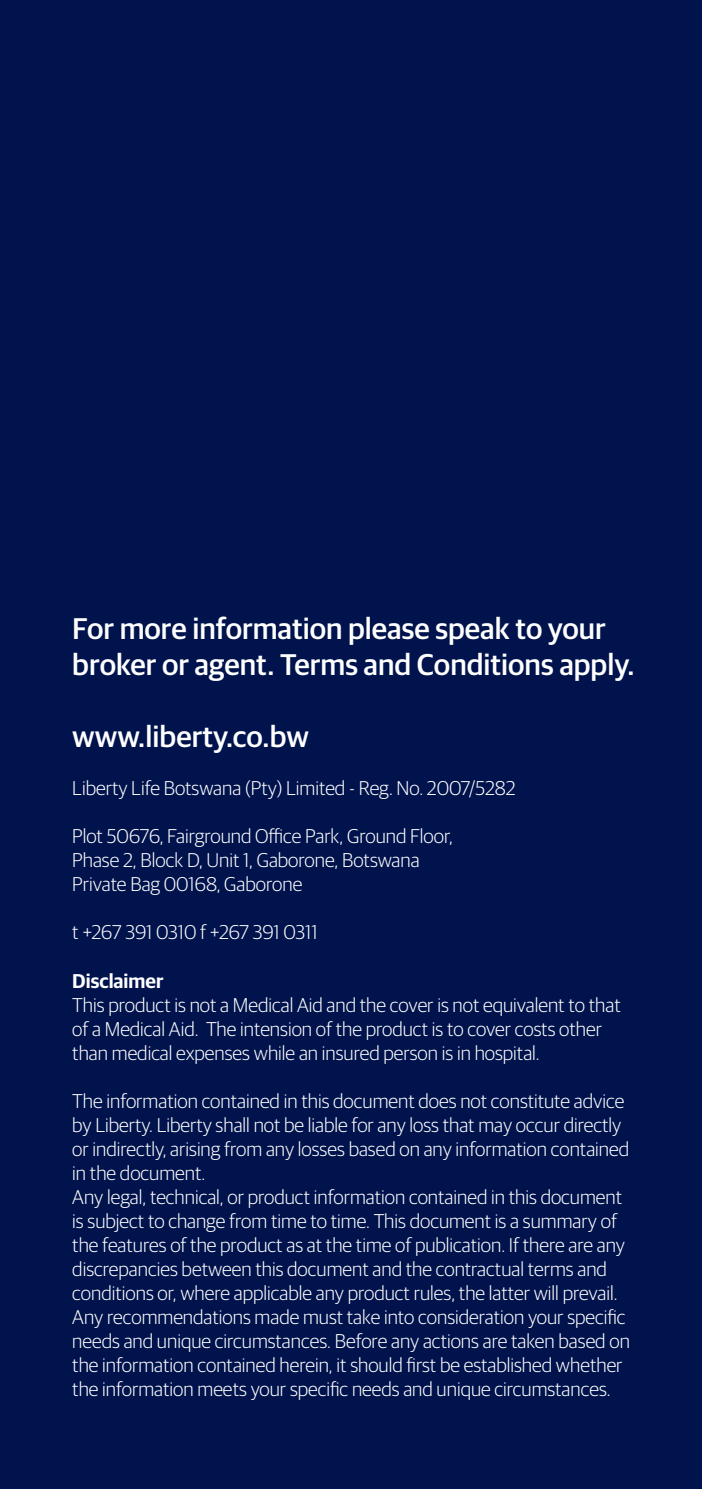
<style>
.page{position:relative;width:702px;height:1489px;background:#fff}
.page>*{position:absolute;margin:0;border:0;box-sizing:border-box;transform-origin:0 0}
.t1{font:500 30px/36px "Guardian Sans";color:#fff}
.t2{font:300 20px/24px "Guardian Sans";color:#fff}
.t3{font:600 20px "Guardian Sans";color:#fff}
</style>
<div class="page">
<div style="left:0;top:0;width:702px;height:1488px;background:#00134d"></div>
<p class="t1" style="left:72px;top:608px;width:564px">For more information please speak to your broker or agent. Terms and Conditions apply.</p>
<p class="t1" style="left:72px;top:716px;width:238px">www.liberty.co.bw</p>
<p class="t2" style="left:72px;top:775px;width:445px">Liberty Life Botswana (Pty) Limited - Reg. No. 2007/5282</p>
<p class="t2" style="left:72px;top:823px;width:382px">Plot 50676, Fairground Office Park, Ground Floor,</p>
<p class="t2" style="left:72px;top:847px;width:349px">Phase 2, Block D, Unit 1, Gaborone, Botswana</p>
<p class="t2" style="left:72px;top:871px;width:231px">Private Bag 00168, Gaborone</p>
<p class="t2" style="left:72px;top:919px;width:247px">t +267 391 0310 f +267 391 0311</p>
<p class="t3" style="left:72px;top:965px;width:93px">Disclaimer</p>
<p class="t2" style="left:72px;top:991px;width:550px">This product is not a Medical Aid and the cover is not equivalent to that of a Medical Aid. The intension of the product is to cover costs other than medical expenses while an insured person is in hospital.</p>
<p class="t2" style="left:72px;top:1087px;width:558px">The information contained in this document does not constitute advice by Liberty. Liberty shall not be liable for any loss that may occur directly or indirectly, arising from any losses based on any information contained in the document.</p>
<p class="t2" style="left:72px;top:1183px;width:559px">Any legal, technical, or product information contained in this document is subject to change from time to time. This document is a summary of the features of the product as at the time of publication. If there are any discrepancies between this document and the contractual terms and conditions or, where applicable any product rules, the latter will prevail.<br>Any recommendations made must take into consideration your specific needs and unique circumstances. Before any actions are taken based on the information contained herein, it should first be established whether the information meets your specific needs and unique circumstances.</p>
</div>
